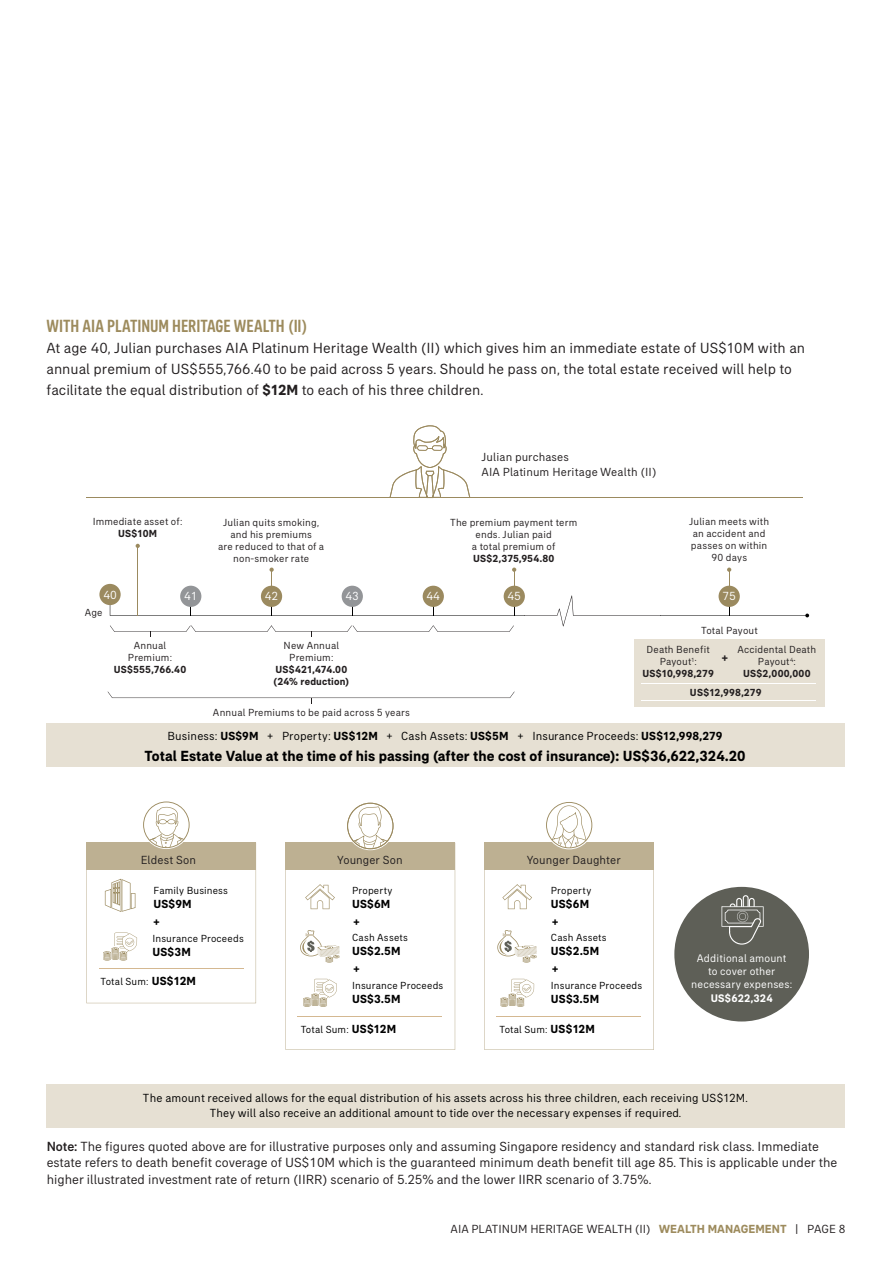
<style>
.page{position:relative;width:893px;height:1263px;background:#fff}
.page>*{position:absolute;margin:0;border:0;box-sizing:border-box;transform-origin:0 0}
.Table_Copy{font:500 condensed 18px "AIA Everest";color:#9d8b5d}
.Table_Copy-2{font:15px/21px "AIA Everest";color:#231f20}
.t1{font:700 15px "AIA Everest";letter-spacing:.005em;color:#000}
.Body_Copy{font:13.5px/16.5px "AIA Everest";color:#231f20}
.t2{font:12px/14.4px "AIA Everest";letter-spacing:.01em;color:#000;text-align:center}
.t3{font:12px/14.4px "AIA Everest";letter-spacing:.01em;color:#231f20}
.t4{font:700 12px/17.1px "AIA Everest";letter-spacing:.015em;color:#000}
.t5{font:12px "AIA Everest";color:#fff}
.t6{font:700 12px "AIA Everest";color:#231f20}
.t7{font:11.25px/13.4px "AIA Everest";letter-spacing:.015em;color:#fff;text-align:center}
.t8{font:10.5px/12px "AIA Everest";letter-spacing:.015em;color:#231f20;text-align:center}
.t9{font:10.5px "AIA Everest";letter-spacing:.015em;color:#000}
.t10{font:700 10.5px/12px "AIA Everest";letter-spacing:.015em;color:#231f20;text-align:center}
.s1{font-weight:700}
.s2{font-weight:400}
.s3{font-weight:700;font-size:12px}
.s4{font-weight:500}
.s5{font-weight:700;color:#9d8b5d}
</style>
<div class="page">
<div style="left:47px;top:1084px;width:798px;height:44px;background:#e6e0d3"></div>
<div style="left:47px;top:723px;width:798px;height:44px;background:#e6e0d3"></div>
<div style="left:674px;top:887px;width:135px;height:134px;background:#5e5f57;border-radius:50%"></div>
<svg style="left:86px;top:801px;width:170px;height:202px"></svg>
<svg style="left:285px;top:803px;width:170px;height:247px"></svg>
<svg style="left:484px;top:802px;width:170px;height:248px"></svg>
<svg style="left:721px;top:895px;width:43px;height:50px"></svg>
<hr style="left:271px;top:570px;width:1px;height:46px;background:#9b8a5f">
<svg style="left:269px;top:567px;width:5px;height:5px"></svg>
<hr style="left:729px;top:570px;width:1px;height:46px;background:#9b8a5f">
<svg style="left:727px;top:567px;width:4px;height:5px"></svg>
<hr style="left:138px;top:546px;width:1px;height:70px;background:#9b8a5f">
<svg style="left:136px;top:544px;width:4px;height:4px"></svg>
<hr style="left:514px;top:570px;width:1px;height:46px;background:#9b8a5f">
<svg style="left:512px;top:567px;width:4px;height:5px"></svg>
<div style="left:99px;top:584px;width:22px;height:21px;background:#9b8a5f;border-radius:50%"></div>
<div style="left:261px;top:586px;width:21px;height:21px;background:#9b8a5f;border-radius:50%"></div>
<div style="left:342px;top:586px;width:21px;height:21px;background:#939598;border-radius:50%"></div>
<div style="left:423px;top:586px;width:21px;height:21px;background:#9b8a5f;border-radius:50%"></div>
<div style="left:504px;top:586px;width:21px;height:21px;background:#9b8a5f;border-radius:50%"></div>
<div style="left:180px;top:586px;width:21px;height:21px;background:#939598;border-radius:50%"></div>
<svg style="left:108px;top:691px;width:407px;height:12px"></svg>
<div style="left:719px;top:586px;width:21px;height:21px;background:#9b8a5f;border-radius:50%"></div>
<svg style="left:109px;top:594px;width:700px;height:43px"></svg>
<svg style="left:389px;top:425px;width:81px;height:73px"></svg>
<div style="left:634px;top:638px;width:191px;height:68px;background:#e6e0d3"></div>
<hr style="left:641px;top:684px;width:175px;height:1px;background:#fff">
<hr style="left:641px;top:700px;width:175px;height:1px;background:#fff">
<hr style="left:86px;top:498px;width:717px;height:1px;background:#9b8a5f">
<p class="Table_Copy" style="left:47px;top:315px;width:262px">WITH AIA PLATINUM HERITAGE WEALTH (II)</p>
<p class="Table_Copy-2" style="left:47px;top:337px;width:760px">At age 40, Julian purchases AIA Platinum Heritage Wealth (II) which gives him an immediate estate of US$10M with an annual premium of US$555,766.40 to be paid across 5 years. Should he pass on, the total estate received will help to facilitate the equal distribution of <span class="s1">$12M</span> to each of his three children.</p>
<p class="t3" style="left:482px;top:450px;width:176px">Julian purchases<br>AIA Platinum Heritage Wealth (II)</p>
<p class="t8" style="left:93px;top:516px;width:91px">Immediate asset of:<br><span class="s1">US$10M</span></p>
<p class="t8" style="left:218px;top:516px;width:108px">Julian quits smoking, and his premiums<br>are reduced to that of a non-smoker rate</p>
<p class="t8" style="left:450px;top:516px;width:129px">The premium payment term ends. Julian paid<br>a total premium of<br><span class="s1">US$2,375,954.80</span></p>
<p class="t5" style="left:103px;top:588px;width:15px">40</p>
<p class="t5" style="left:184px;top:589px;width:15px">41</p>
<p class="t5" style="left:265px;top:589px;width:15px">42</p>
<p class="t5" style="left:346px;top:589px;width:15px">43</p>
<p class="t5" style="left:427px;top:589px;width:15px">44</p>
<p class="t5" style="left:508px;top:589px;width:15px">45</p>
<p class="t8" style="left:85px;top:606px;width:19px">Age</p>
<p class="t8" style="left:689px;top:515px;width:82px">Julian meets with an accident and passes on within<br>90 days</p>
<p class="t5" style="left:722px;top:589px;width:15px">75</p>
<p class="t8" style="left:701px;top:624px;width:58px">Total Payout</p>
<p class="t8" style="left:114px;top:639px;width:74px">Annual<br>Premium:<br><span class="s1">US$555,766.40</span></p>
<p class="t10" style="left:274px;top:639px;width:77px"><span class="s2">New Annual<br>Premium:<br></span>US$421,474.00 (24% reduction)</p>
<p class="t8" style="left:213px;top:706px;width:199px">Annual Premiums to be paid across 5 years</p>
<p class="t8" style="left:642px;top:644px;width:73px">Death Benefit<br>Payout<sup>1</sup>:<br><span class="s1">US$10,998,279</span></p>
<p class="t8" style="left:737px;top:644px;width:80px">Accidental Death<br>Payout<sup>4</sup>:<br><span class="s1">US$2,000,000</span></p>
<p class="t6" style="left:721px;top:651px;width:8px">+</p>
<p class="t10" style="left:690px;top:686px;width:73px">US$12,998,279</p>
<p class="t2" style="left:168px;top:729px;width:556px">Business: <span class="s1">US$9M</span> + Property: <span class="s1">US$12M</span> + Cash Assets: <span class="s1">US$5M</span> + Insurance Proceeds: <span class="s1">US$12,998,279</span></p>
<p class="t1" style="left:145px;top:747px;width:602px">Total Estate Value at the time of his passing (after the cost of insurance): US$36,622,324.20</p>
<p class="t3" style="left:141px;top:853px;width:57px">Eldest Son</p>
<p class="t9" style="left:153px;top:884px;width:76px">Family Business</p>
<p class="t4" style="left:153px;top:895px;width:40px">US$9M</p>
<p class="t4" style="left:153px;top:913px;width:8px">+</p>
<p class="t3" style="left:337px;top:852px;width:67px">Younger Son</p>
<p class="t9" style="left:352px;top:884px;width:42px">Property</p>
<p class="t4" style="left:352px;top:895px;width:40px">US$6M +</p>
<p class="t3" style="left:527px;top:852px;width:96px">Younger Daughter</p>
<p class="t9" style="left:551px;top:884px;width:42px">Property</p>
<p class="t4" style="left:551px;top:895px;width:40px">US$6M +</p>
<p class="t9" style="left:152px;top:932px;width:93px">Insurance Proceeds</p>
<p class="t4" style="left:152px;top:943px;width:40px">US$3M</p>
<p class="t9" style="left:101px;top:975px;width:97px">Total Sum: <span class="s3">US$12M</span></p>
<p class="t9" style="left:352px;top:931px;width:57px">Cash Assets</p>
<p class="t4" style="left:352px;top:943px;width:50px">US$2.5M</p>
<p class="t4" style="left:353px;top:960px;width:8px">+</p>
<p class="t9" style="left:352px;top:979px;width:93px">Insurance Proceeds</p>
<p class="t4" style="left:352px;top:990px;width:50px">US$3.5M</p>
<p class="t9" style="left:301px;top:1024px;width:97px">Total Sum: <span class="s3">US$12M</span></p>
<p class="t9" style="left:551px;top:931px;width:57px">Cash Assets</p>
<p class="t4" style="left:551px;top:943px;width:50px">US$2.5M</p>
<p class="t4" style="left:552px;top:960px;width:8px">+</p>
<p class="t9" style="left:551px;top:979px;width:93px">Insurance Proceeds</p>
<p class="t4" style="left:551px;top:990px;width:50px">US$3.5M</p>
<p class="t9" style="left:499px;top:1024px;width:97px">Total Sum: <span class="s3">US$12M</span></p>
<p class="t7" style="left:691px;top:951px;width:103px">Additional amount to cover other necessary expenses:<br><span class="s1">US$622,324</span></p>
<p class="t2" style="left:143px;top:1091px;width:606px">The amount received allows for the equal distribution of his assets across his three children, each receiving US$12M.<br>They will also receive an additional amount to tide over the necessary expenses if required.</p>
<p class="Body_Copy" style="left:47px;top:1138px;width:792px"><span class="s4">Note:</span> The figures quoted above are for illustrative purposes only and assuming Singapore residency and standard risk class. Immediate estate refers to death benefit coverage of US$10M which is the guaranteed minimum death benefit till age 85. This is applicable under the higher illustrated investment rate of return (IIRR) scenario of 5.25% and the lower IIRR scenario of 3.75%.</p>
<p class="t3" style="left:451px;top:1222px;width:396px">AIA PLATINUM HERITAGE WEALTH (II) <span class="s5">WEALTH MANAGEMENT</span> | PAGE 8</p>
</div>
